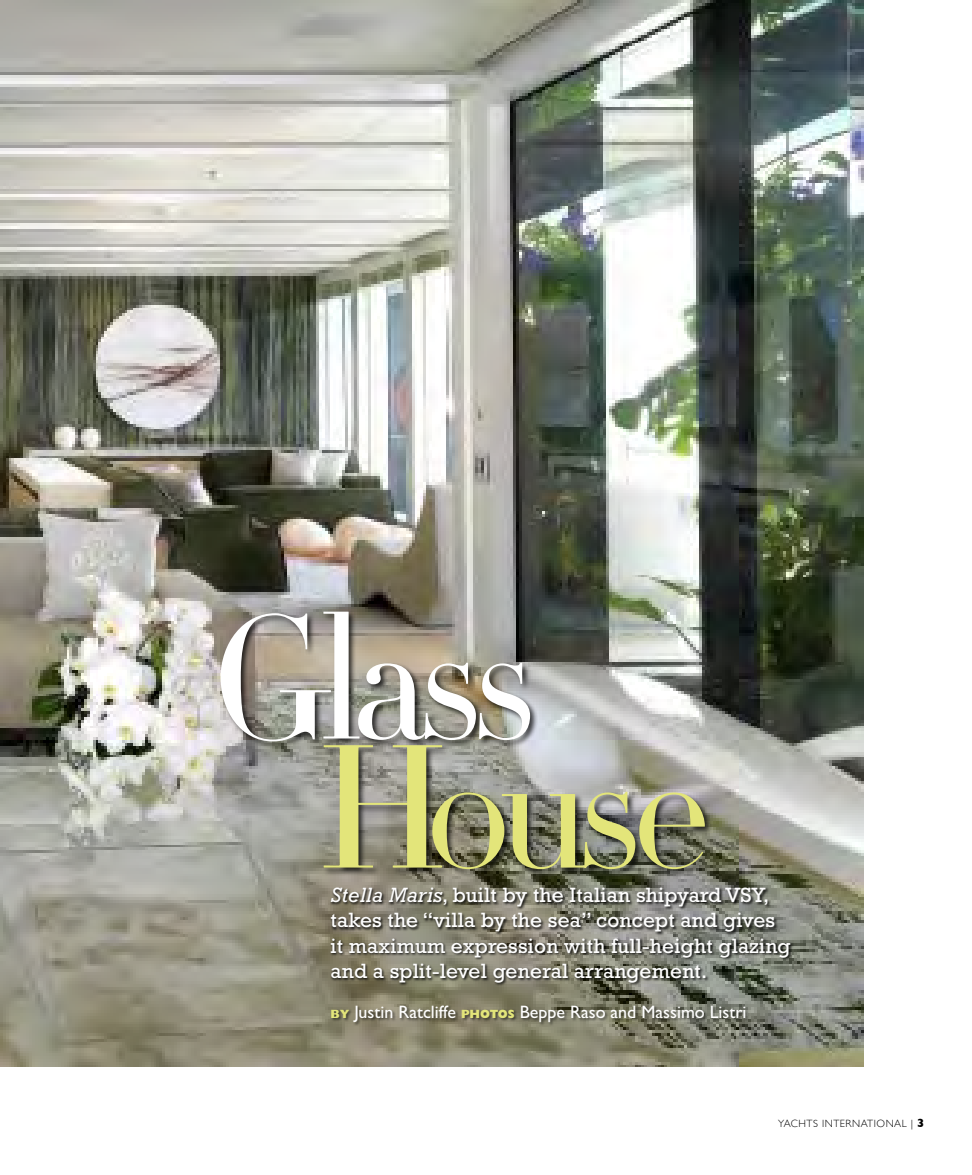
<style>
.page{position:relative;width:972px;height:1175px;background:#fff}
.page>*{position:absolute;margin:0;border:0;box-sizing:border-box;transform-origin:0 0}
.Feature_Deck{font:172.5px "Didot HTF Display Md";letter-spacing:-.06em;color:#fff}
.Feature_Deck-2{font:172.5px "Didot HTF Display Md";letter-spacing:-.07em;color:#e3e57a}
.Feature_Deck-3{font:21px/25.2px "Rockwell Std";letter-spacing:.01em;color:#fff}
.Feature_Byline{font:18px "Gill Sans Std";color:#fff}
.t1{font:300 10.5px "Gill Sans";letter-spacing:.05em;color:#000}
.s1{font-style:italic}
.s2{font-weight:800;font-size:12px;color:#e3e57a}
.s3{font-weight:700;font-size:12px}
</style>
<div class="page">
<img style="left:0;top:0;width:863px;height:1066px">
<div style="left:219px;top:609px;width:494px;height:268px;background:#000;opacity:.75"></div>
<div style="left:330px;top:886px;width:465px;height:99px;background:#000;opacity:.9"></div>
<div style="left:331px;top:1004px;width:419px;height:22px;background:#000;opacity:.55"></div>
<p class="Feature_Deck" style="left:212px;top:573px;width:325px">Glass</p>
<p class="Feature_Deck-2" style="left:317px;top:702px;width:396px">House</p>
<p class="Feature_Deck-3" style="left:330px;top:882px;width:462px"><span class="s1">Stella Maris</span>, built by the Italian shipyard VSY, takes the “villa by the sea” concept and gives it maximum expression with full-height glazing and a split-level general arrangement.</p>
<p class="Feature_Byline" style="left:330px;top:1001px;width:418px"><span class="s2">BY</span> Justin Ratcliffe <span class="s2">PHOTOS</span> Beppe Raso and Massimo Listri</p>
<p class="t1" style="left:778px;top:1117px;width:147px">YACHTS INTERNATIONAL | <span class="s3">3</span></p>
</div>
